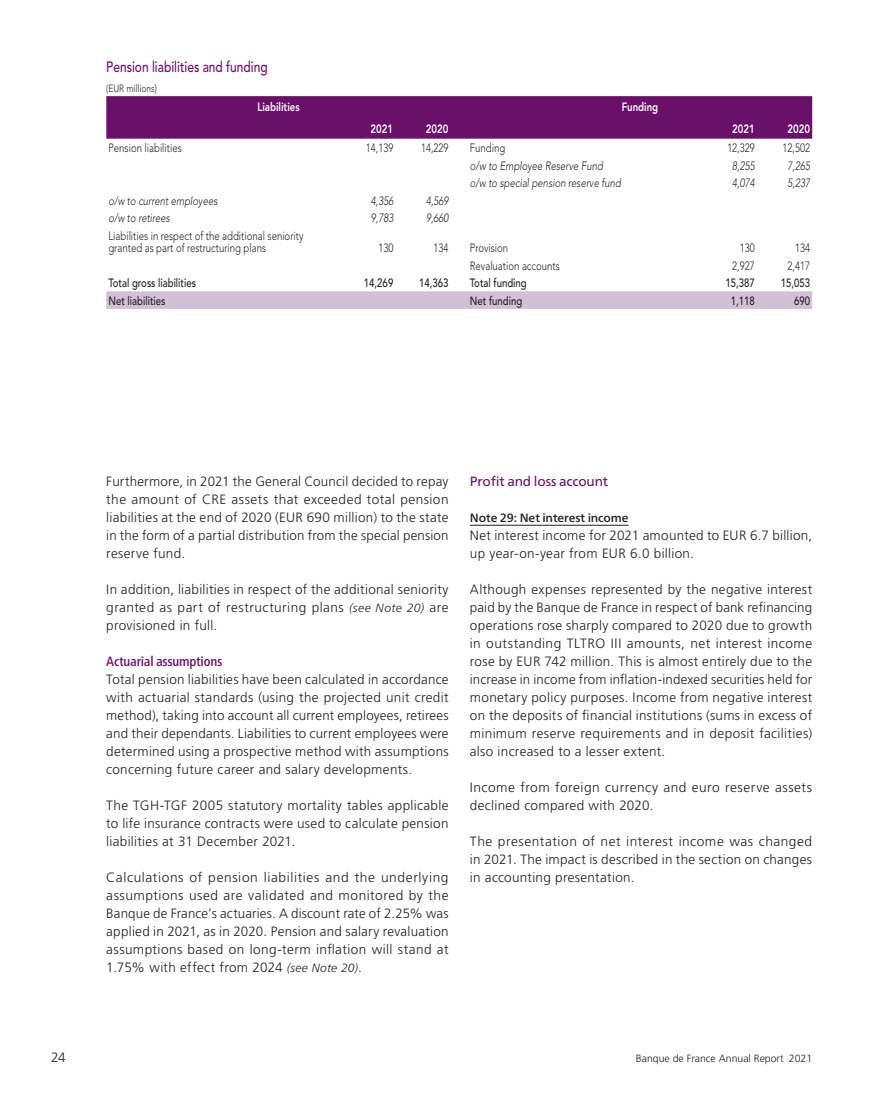
<style>
.page{position:relative;width:876px;height:1106px;background:#fff}
.page>*{position:absolute;margin:0;border:0;box-sizing:border-box;transform-origin:0 0}
.t1{font:500 15px "Avenir LT Std";color:#6b106a;scale:.8 1}
.t2{font:300 13.5px/18px "Frutiger LT Std";letter-spacing:.025em;color:#231f20;text-align:justify}
.t3{font:500 condensed 13.5px "Frutiger Neue LTW1 G";letter-spacing:-.015em;color:#6b106a}
.t4{font:13.5px "Frutiger Neue LTW1 G";letter-spacing:-.015em;color:#6b106a}
.t5{font:300 12px/12px "Avenir LT Std";color:#231f20;scale:.8 1}
.t6{font:italic 300 12px "Avenir LT Std";color:#231f20;scale:.8 1}
.t7{font:500 12px "Avenir LT Std";color:#231f20;scale:.8 1}
.t8{font:800 12px "Avenir LT Std";color:#fff;scale:.8 1}
.t9{font:500 12px "Frutiger Neue LTW1 G";letter-spacing:-.005em;color:#231f20}
.t10{font:300 10.5px "Frutiger LT Std";color:#231f20}
.t11{font:300 10.5px "Avenir LT Std";color:#231f20;scale:.8 1}
.s1{font-style:italic;font-size:12px}
</style>
<div class="page">
<hr style="left:470px;top:525px;width:159px;height:1px;background:#231f20">
<div style="left:106px;top:96px;width:706px;height:43px;background:#6b106a"></div>
<div style="left:106px;top:291px;width:706px;height:18px;background:#d2c0d7"></div>
<p class="t1" style="left:106px;top:58px;width:203px">Pension liabilities and funding</p>
<p class="t11" style="left:106px;top:82px;width:65px">(EUR millions)</p>
<p class="t8" style="left:257px;top:100px;width:54px">Liabilities</p>
<p class="t8" style="left:622px;top:100px;width:47px">Funding</p>
<p class="t8" style="left:371px;top:121px;width:30px">2021</p>
<p class="t8" style="left:426px;top:121px;width:30px">2020</p>
<p class="t8" style="left:732px;top:121px;width:30px">2021</p>
<p class="t8" style="left:787px;top:121px;width:30px">2020</p>
<p class="t5" style="left:108px;top:142px;width:93px">Pension liabilities</p>
<p class="t5" style="left:366px;top:142px;width:36px">14,139</p>
<p class="t5" style="left:421px;top:142px;width:36px">14,229</p>
<p class="t5" style="left:470px;top:142px;width:46px">Funding</p>
<p class="t5" style="left:727px;top:142px;width:36px">12,329</p>
<p class="t5" style="left:783px;top:142px;width:36px">12,502</p>
<p class="t6" style="left:470px;top:158px;width:168px">o/w to Employee Reserve Fund</p>
<p class="t6" style="left:732px;top:158px;width:30px">8,255</p>
<p class="t6" style="left:788px;top:158px;width:30px">7,265</p>
<p class="t6" style="left:470px;top:176px;width:190px">o/w to special pension reserve fund</p>
<p class="t6" style="left:732px;top:176px;width:30px">4,074</p>
<p class="t6" style="left:788px;top:176px;width:30px">5,237</p>
<p class="t6" style="left:108px;top:193px;width:138px">o/w to current employees</p>
<p class="t6" style="left:371px;top:193px;width:30px">4,356</p>
<p class="t6" style="left:426px;top:193px;width:30px">4,569</p>
<p class="t6" style="left:108px;top:211px;width:78px">o/w to retirees</p>
<p class="t6" style="left:371px;top:211px;width:30px">9,783</p>
<p class="t6" style="left:426px;top:211px;width:30px">9,660</p>
<p class="t5" style="left:108px;top:230px;width:245px">Liabilities in respect of the additional seniority granted as part of restructuring plans</p>
<p class="t5" style="left:378px;top:242px;width:20px">130</p>
<p class="t5" style="left:434px;top:242px;width:20px">134</p>
<p class="t5" style="left:470px;top:242px;width:50px">Provision</p>
<p class="t5" style="left:740px;top:242px;width:20px">130</p>
<p class="t5" style="left:795px;top:242px;width:20px">134</p>
<p class="t5" style="left:470px;top:259px;width:114px">Revaluation accounts</p>
<p class="t5" style="left:732px;top:259px;width:30px">2,927</p>
<p class="t5" style="left:788px;top:259px;width:30px">2,417</p>
<p class="t7" style="left:108px;top:276px;width:111px">Total gross liabilities</p>
<p class="t7" style="left:364px;top:276px;width:38px">14,269</p>
<p class="t7" style="left:419px;top:276px;width:38px">14,363</p>
<p class="t7" style="left:470px;top:276px;width:73px">Total funding</p>
<p class="t7" style="left:725px;top:276px;width:38px">15,387</p>
<p class="t7" style="left:781px;top:276px;width:38px">15,053</p>
<p class="t7" style="left:108px;top:293px;width:73px">Net liabilities</p>
<p class="t7" style="left:470px;top:293px;width:67px">Net funding</p>
<p class="t7" style="left:731px;top:293px;width:32px">1,118</p>
<p class="t7" style="left:794px;top:293px;width:22px">690</p>
<p class="t2" style="left:106px;top:473px;width:344px">Furthermore, in 2021 the General Council decided to repay the amount of CRE assets that exceeded total pension liabilities at the end of 2020 (EUR 690 million) to the state in the form of a partial distribution from the special pension reserve fund.</p>
<p class="t2" style="left:106px;top:581px;width:344px">In addition, liabilities in respect of the additional seniority granted as part of restructuring plans <span class="s1">(see Note 20)</span> are provisioned in full.</p>
<p class="t3" style="left:106px;top:653px;width:118px">Actuarial assumptions</p>
<p class="t2" style="left:106px;top:671px;width:344px">Total pension liabilities have been calculated in accordance with actuarial standards (using the projected unit credit method), taking into account all current employees, retirees and their dependants. Liabilities to current employees were determined using a prospective method with assumptions concerning future career and salary developments.</p>
<p class="t2" style="left:106px;top:797px;width:344px">The TGH‑TGF 2005 statutory mortality tables applicable to life insurance contracts were used to calculate pension liabilities at 31 December 2021.</p>
<p class="t2" style="left:106px;top:869px;width:344px">Calculations of pension liabilities and the underlying assumptions used are validated and monitored by the Banque de France’s actuaries. A discount rate of 2.25% was applied in 2021, as in 2020. Pension and salary revaluation assumptions based on long‑term inflation will stand at 1.75% with effect from 2024 <span class="s1">(see Note 20)</span>.</p>
<p class="t4" style="left:470px;top:473px;width:140px">Profit and loss account</p>
<p class="t9" style="left:470px;top:511px;width:160px">Note 29: Net interest income</p>
<p class="t2" style="left:470px;top:527px;width:344px">Net interest income for 2021 amounted to EUR 6.7 billion, up year‑on‑year from EUR 6.0 billion.</p>
<p class="t2" style="left:470px;top:581px;width:344px">Although expenses represented by the negative interest paid by the Banque de France in respect of bank refinancing operations rose sharply compared to 2020 due to growth in outstanding TLTRO III amounts, net interest income rose by EUR 742 million. This is almost entirely due to the increase in income from inflation-indexed securities held for monetary policy purposes. Income from negative interest on the deposits of financial institutions (sums in excess of minimum reserve requirements and in deposit facilities) also increased to a lesser extent.</p>
<p class="t2" style="left:470px;top:779px;width:344px">Income from foreign currency and euro reserve assets declined compared with 2020.</p>
<p class="t2" style="left:470px;top:833px;width:344px">The presentation of net interest income was changed in 2021. The impact is described in the section on changes in accounting presentation.</p>
<p class="t2" style="left:51px;top:1049px;width:16px">24</p>
<p class="t10" style="left:636px;top:1052px;width:178px">Banque de France Annual Report 2021</p>
</div>
